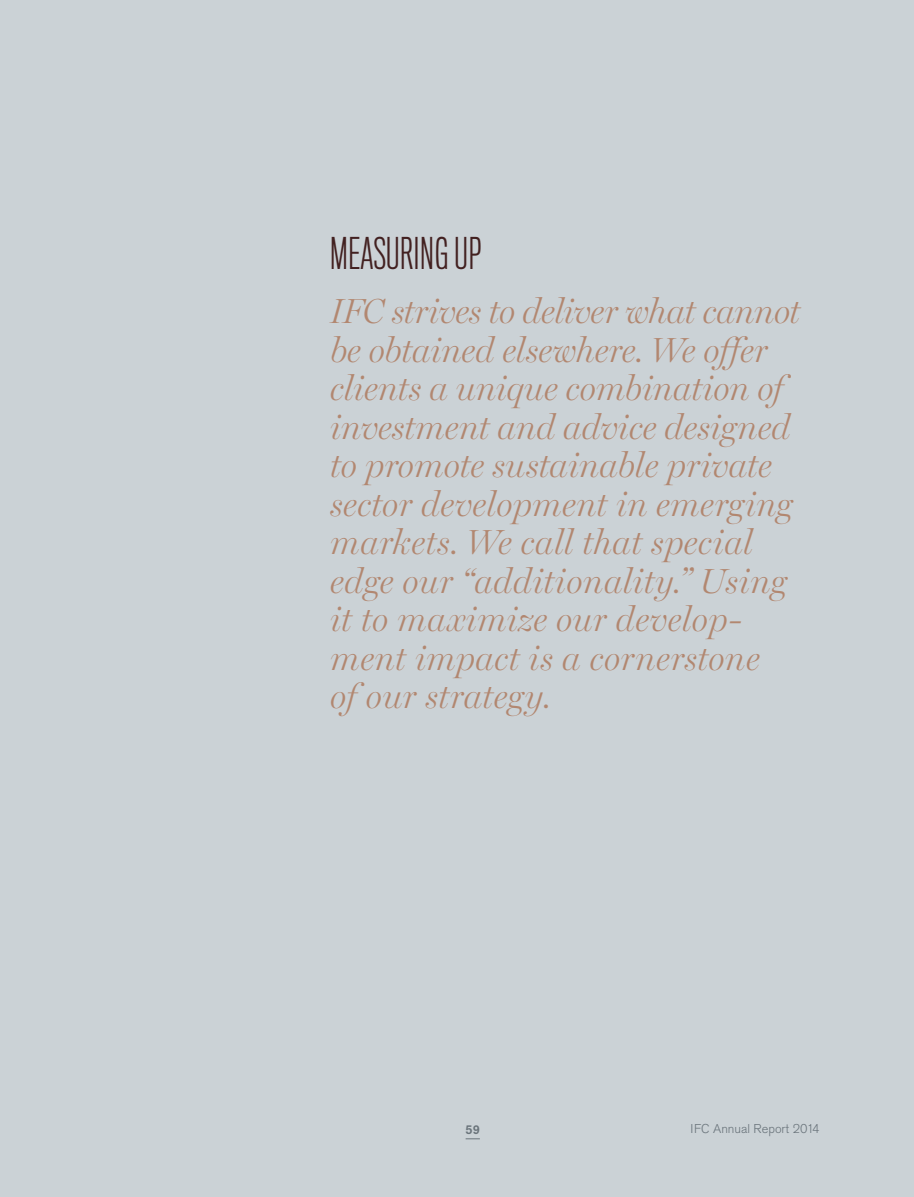
<style>
.page{position:relative;width:914px;height:1197px;background:#cbd2d6}
.page>*{position:absolute;margin:0;border:0;box-sizing:border-box;transform-origin:0 0}
.t1{font:300 40.25px "Titling Gothic FB Comp";letter-spacing:.02em;color:#422020}
.t2{font:italic 300 35px/38.5px "Miller Display";letter-spacing:.005em;color:#b28770}
.t3{font:300 12.6px "Akzidenz Grotesk BE";color:#6a747b}
.t4{font:500 12.6px "Akzidenz Grotesk BE";color:#6a747b}
</style>
<div class="page">
<svg style="left:465px;top:1139px;width:15px;height:1px"></svg>
<p class="t1" style="left:330px;top:231px;width:153px">MEASURING UP</p>
<p class="t2" style="left:330px;top:293px;width:471px">IFC strives to deliver what cannot be obtained elsewhere. We offer clients a unique combination of investment and advice designed to promote sustainable private sector development in emerging markets. We call that special edge our “additionality.” Using it to maximize our develop&shy;ment impact is a cornerstone<br>of our strategy.</p>
<p class="t4" style="left:465px;top:1121px;width:16px">59</p>
<p class="t3" style="left:690px;top:1122px;width:130px">IFC Annual Report 2014</p>
</div>
